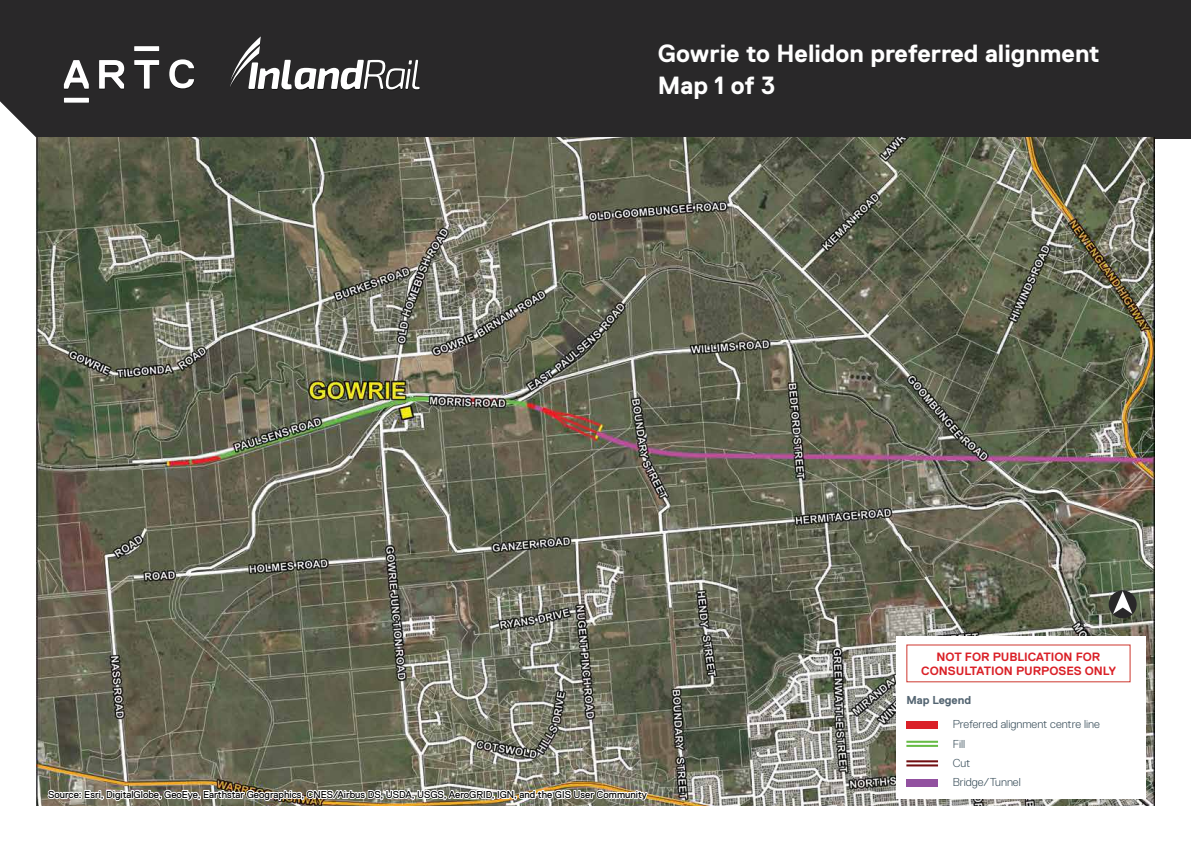
<style>
.page{position:relative;width:1191px;height:842px;background:#fff}
.page>*{position:absolute;margin:0;border:0;box-sizing:border-box;transform-origin:0 0}
.t1{font:700 24.9px/31.8px "Replica";color:#fff}
.t2{font:700 12px/14.4px "Replica";color:#da2128;text-align:center}
.t3{font:300 11.5px/19.1px "Replica";color:#384d59}
.t4{font:700 11.5px "Replica";color:#546572}
.t5{font:10px "Replica";color:#000}
</style>
<div class="page">
<div style="left:0;top:0;width:1191px;height:139px;background:#292829"></div>
<img style="left:37px;top:137px;width:1117px;height:668px">
<div style="left:64px;top:37px;width:356px;height:66px;background:#292829"></div>
<svg style="left:64px;top:98px;width:25px;height:5px"></svg>
<svg style="left:134px;top:46px;width:25px;height:5px"></svg>
<svg style="left:64px;top:60px;width:25px;height:29px"></svg>
<svg style="left:134px;top:60px;width:25px;height:29px"></svg>
<svg style="left:99px;top:60px;width:25px;height:29px"></svg>
<svg style="left:169px;top:59px;width:25px;height:29px"></svg>
<svg style="left:230px;top:36px;width:190px;height:54px"></svg>
<img style="left:46px;top:788px;width:603px;height:18px">
<div style="left:1108px;top:590px;width:28px;height:28px;background:#292829;border-radius:50%"></div>
<svg style="left:1113px;top:591px;width:19px;height:23px"></svg>
<div style="left:896px;top:636px;width:250px;height:162px;background:#fff"></div>
<div style="left:906px;top:721px;width:32px;height:7px;background:#da2128"></div>
<div style="left:906px;top:779px;width:32px;height:7px;background:#9251a0"></div>
<hr style="left:906px;top:741px;width:32px;height:2px;background:#67bb45">
<hr style="left:906px;top:745px;width:32px;height:2px;background:#67bb45">
<hr style="left:906px;top:760px;width:32px;height:2px;background:#710f11">
<hr style="left:906px;top:764px;width:32px;height:2px;background:#710f11">
<h1 class="t1" style="left:658px;top:37px;width:443px">Gowrie to Helidon preferred alignment<br>Map 1 of 3</h1>
<p class="t5" style="left:48px;top:789px;width:600px">Source: Esri, DigitalGlobe, GeoEye, Earthstar Geographics, CNES/Airbus DS, USDA, USGS, AeroGRID, IGN, and the GIS User Community</p>
<p class="t2" style="left:921px;top:649px;width:196px">NOT FOR PUBLICATION FOR<br>CONSULTATION PURPOSES ONLY</p>
<p class="t4" style="left:906px;top:694px;width:66px">Map Legend</p>
<p class="t3" style="left:952px;top:715px;width:149px">Preferred alignment centre line<br>Fill<br>Cut<br>Bridge/Tunnel</p>
</div>
